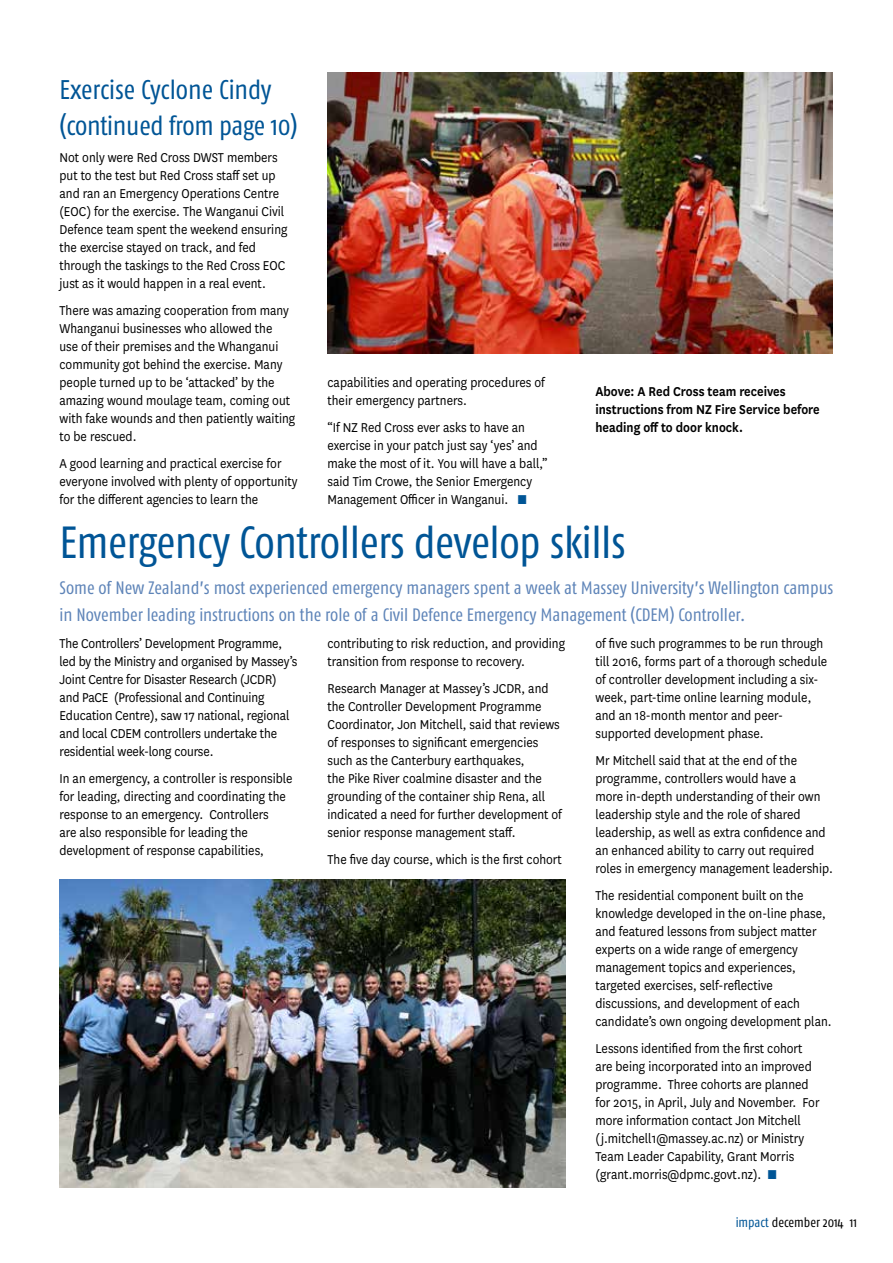
<style>
.page{position:relative;width:893px;height:1263px;background:#fff}
.page>*{position:absolute;margin:0;border:0;box-sizing:border-box;transform-origin:0 0}
.t1{font:condensed 45px "Fago OT";letter-spacing:-.01em;color:#005596}
.t2{font:condensed 27px/36px "Fago OT";letter-spacing:-.01em;color:#005596}
.t3{font:condensed 18px/27px "Fago OT";color:#5e84b8}
.t4{font:15px/18px "National";color:#000;scale:.9 1}
.t5{font:600 15px/18px "National";color:#000;scale:.9 1}
.t6{font:condensed 13.5px "Fago OT";color:#000}
.s1{color:#005596}
</style>
<div class="page">
<img style="left:327px;top:72px;width:506px;height:281px">
<img style="left:60px;top:880px;width:505px;height:308px">
<h2 class="t2" style="left:60px;top:72px;width:239px">Exercise Cyclone Cindy (continued from page 10)</h2>
<p class="t4" style="left:60px;top:148px;width:255px">Not only were Red Cross DWST members put to the test but Red Cross staff set up and ran an Emergency Operations Centre (EOC) for the exercise. The Wanganui Civil Defence team spent the weekend ensuring the exercise stayed on track, and fed through the taskings to the Red Cross EOC just as it would happen in a real event.</p>
<p class="t4" style="left:60px;top:301px;width:263px">There was amazing cooperation from many Whanganui businesses who allowed the<br>use of their premises and the Whanganui community got behind the exercise. Many people turned up to be ‘attacked’ by the amazing wound moulage team, coming out with fake wounds and then patiently waiting to be rescued.</p>
<p class="t4" style="left:60px;top:454px;width:266px">A good learning and practical exercise for everyone involved with plenty of opportunity for the different agencies to learn the</p>
<p class="t4" style="left:327px;top:373px;width:243px">capabilities and operating procedures of their emergency partners.</p>
<p class="t4" style="left:327px;top:418px;width:246px">“If NZ Red Cross ever asks to have an exercise in your patch just say ‘yes’ and make the most of it. You will have a ball,” said Tim Crowe, the Senior Emergency Management Officer in Wanganui. <span class="s1">■</span></p>
<p class="t5" style="left:595px;top:381px;width:251px">Above: A Red Cross team receives instructions from NZ Fire Service before heading off to door knock.</p>
<h1 class="t1" style="left:60px;top:515px;width:568px">Emergency Controllers develop skills</h1>
<p class="t3" style="left:60px;top:574px;width:775px">Some of New Zealand’s most experienced emergency managers spent a week at Massey University’s Wellington campus in November leading instructions on the role of a Civil Defence Emergency Management (CDEM) Controller.</p>
<p class="t4" style="left:327px;top:634px;width:266px">contributing to risk reduction, and providing transition from response to recovery.</p>
<p class="t4" style="left:327px;top:679px;width:262px">Research Manager at Massey’s JCDR, and the Controller Development Programme Coordinator, Jon Mitchell, said that reviews of responses to significant emergencies such as the Canterbury earthquakes,<br>the Pike River coalmine disaster and the grounding of the container ship Rena, all indicated a need for further development of senior response management staff.</p>
<p class="t4" style="left:327px;top:850px;width:262px">The five day course, which is the first cohort</p>
<p class="t4" style="left:60px;top:634px;width:266px">The Controllers’ Development Programme, led by the Ministry and organised by Massey’s Joint Centre for Disaster Research (JCDR) and PaCE (Professional and Continuing Education Centre), saw 17 national, regional and local CDEM controllers undertake the residential week-long course.</p>
<p class="t4" style="left:60px;top:769px;width:260px">In an emergency, a controller is responsible for leading, directing and coordinating the response to an emergency. Controllers<br>are also responsible for leading the development of response capabilities,</p>
<p class="t4" style="left:595px;top:634px;width:259px">of five such programmes to be run through till 2016, forms part of a thorough schedule of controller development including a six&shy;week, part-time online learning module, and an 18-month mentor and peer&shy;supported development phase.</p>
<p class="t4" style="left:595px;top:751px;width:265px">Mr Mitchell said that at the end of the programme, controllers would have a<br>more in-depth understanding of their own leadership style and the role of shared leadership, as well as extra confidence and an enhanced ability to carry out required roles in emergency management leadership.</p>
<p class="t4" style="left:595px;top:886px;width:264px">The residential component built on the knowledge developed in the on-line phase, and featured lessons from subject matter experts on a wide range of emergency management topics and experiences, targeted exercises, self-reflective discussions, and development of each candidate’s own ongoing development plan.</p>
<p class="t4" style="left:595px;top:1039px;width:251px">Lessons identified from the first cohort are being incorporated into an improved programme. Three cohorts are planned for 2015, in April, July and November. For more information contact Jon Mitchell (j.mitchell1@massey.ac.nz) or Ministry Team Leader Capability, Grant Morris (grant.morris@dpmc.govt.nz). <span class="s1">■</span></p>
<p class="t6" style="left:736px;top:1214px;width:123px"><span class="s1">impact</span> december 2014 11</p>
</div>
